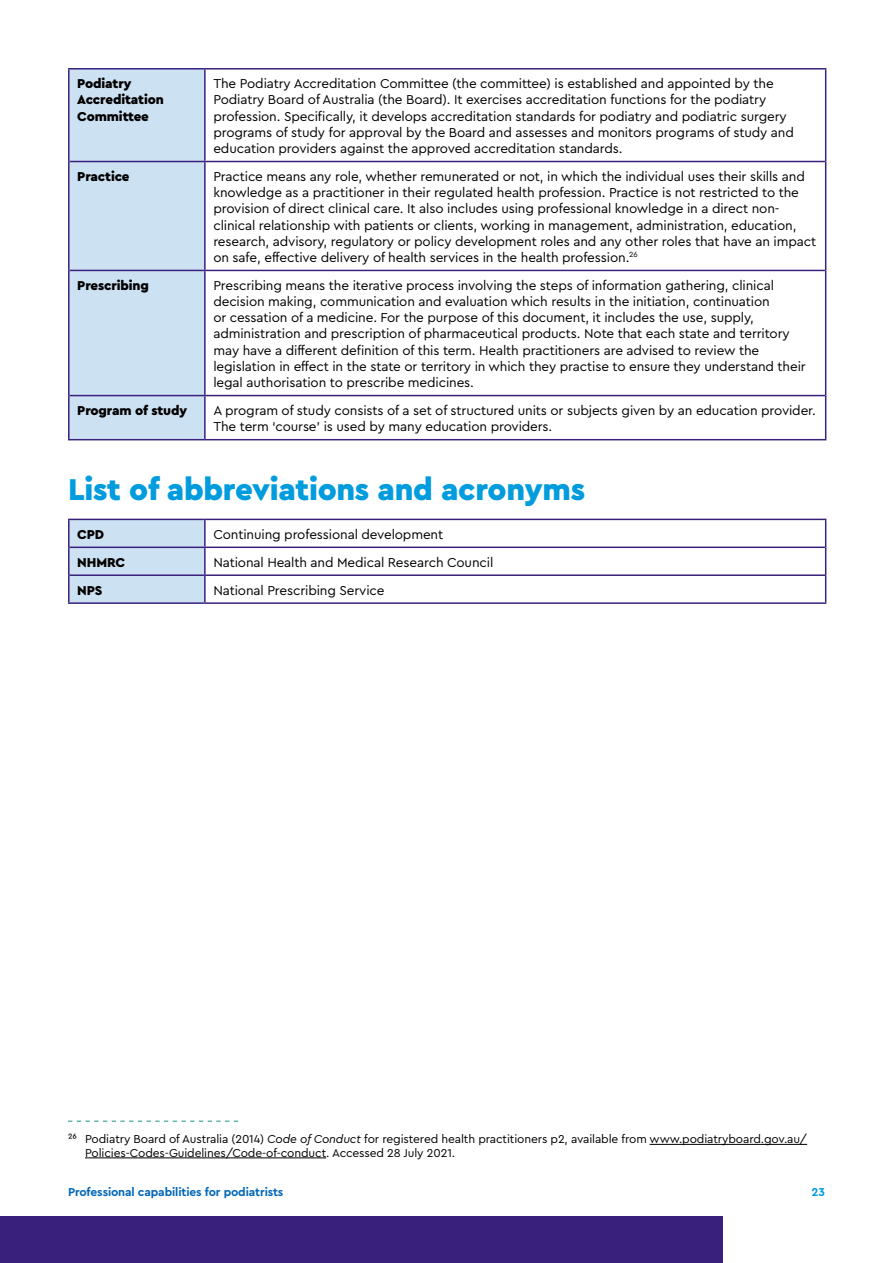
<style>
.page{position:relative;width:893px;height:1263px;background:#fff}
.page>*{position:absolute;margin:0;border:0;box-sizing:border-box;transform-origin:0 0}
.t1{font:900 31.5px "Cera Pro";letter-spacing:-.01em;color:#009cde}
.t2{font:13.5px/16.2px "Cera Pro";letter-spacing:-.01em;color:#000}
.t3{font:900 13.5px/16.2px "Cera Pro";letter-spacing:-.01em;color:#000}
.t4{font:12px/13.5px "Cera Pro";letter-spacing:-.01em;color:#000}
.t5{font:700 12px "Cera Pro";letter-spacing:-.01em;color:#0067b9}
.t6{font:700 12px "Cera Pro";color:#009cde}
.s1{font-style:italic}
</style>
<div class="page">
<div style="left:0;top:1216px;width:723px;height:47px;background:#39207c"></div>
<div style="left:70px;top:70px;width:134px;height:369px;background:#cce1f1"></div>
<hr style="left:68px;top:68px;width:137px;height:2px;background:#39207c">
<hr style="left:205px;top:68px;width:621px;height:2px;background:#39207c">
<hr style="left:204px;top:70px;width:2px;height:91px;background:#39207c">
<hr style="left:70px;top:161px;width:135px;height:1px;background:#39207c">
<hr style="left:205px;top:161px;width:620px;height:1px;background:#39207c">
<hr style="left:204px;top:162px;width:2px;height:108px;background:#39207c">
<hr style="left:70px;top:270px;width:135px;height:1px;background:#39207c">
<hr style="left:205px;top:270px;width:620px;height:1px;background:#39207c">
<hr style="left:204px;top:271px;width:2px;height:124px;background:#39207c">
<hr style="left:70px;top:395px;width:135px;height:1px;background:#39207c">
<hr style="left:205px;top:395px;width:620px;height:1px;background:#39207c">
<hr style="left:204px;top:396px;width:2px;height:43px;background:#39207c">
<hr style="left:68px;top:70px;width:2px;height:91px;background:#39207c">
<hr style="left:825px;top:70px;width:1px;height:91px;background:#39207c">
<hr style="left:68px;top:161px;width:2px;height:109px;background:#39207c">
<hr style="left:825px;top:161px;width:1px;height:109px;background:#39207c">
<hr style="left:68px;top:270px;width:2px;height:126px;background:#39207c">
<hr style="left:825px;top:270px;width:1px;height:126px;background:#39207c">
<hr style="left:68px;top:396px;width:2px;height:43px;background:#39207c">
<hr style="left:825px;top:396px;width:1px;height:43px;background:#39207c">
<hr style="left:68px;top:439px;width:137px;height:1px;background:#39207c">
<hr style="left:205px;top:439px;width:621px;height:1px;background:#39207c">
<div style="left:70px;top:520px;width:134px;height:82px;background:#cce1f1"></div>
<hr style="left:68px;top:519px;width:137px;height:1px;background:#39207c">
<hr style="left:68px;top:520px;width:2px;height:27px;background:#39207c">
<hr style="left:205px;top:519px;width:621px;height:1px;background:#39207c">
<hr style="left:68px;top:547px;width:2px;height:28px;background:#39207c">
<hr style="left:68px;top:575px;width:2px;height:27px;background:#39207c">
<svg style="left:825px;top:520px;width:1px;height:82px"></svg>
<hr style="left:68px;top:602px;width:137px;height:2px;background:#39207c">
<hr style="left:205px;top:602px;width:621px;height:2px;background:#39207c">
<hr style="left:204px;top:520px;width:2px;height:26px;background:#39207c">
<hr style="left:70px;top:546px;width:135px;height:2px;background:#39207c">
<hr style="left:205px;top:546px;width:620px;height:2px;background:#39207c">
<hr style="left:204px;top:548px;width:2px;height:26px;background:#39207c">
<hr style="left:70px;top:574px;width:135px;height:2px;background:#39207c">
<hr style="left:205px;top:574px;width:620px;height:2px;background:#39207c">
<hr style="left:204px;top:576px;width:2px;height:26px;background:#39207c">
<svg style="left:68px;top:1121px;width:170px;height:1px"></svg>
<hr style="left:650px;top:1144px;width:157px;height:1px;background:#000">
<hr style="left:85px;top:1157px;width:241px;height:1px;background:#000">
<p class="t3" style="left:77px;top:75px;width:88px">Podiatry<br>Accreditation<br>Committee</p>
<p class="t2" style="left:213px;top:75px;width:582px">The Podiatry Accreditation Committee (the committee) is established and appointed by the Podiatry Board of Australia (the Board). It exercises accreditation functions for the podiatry profession. Specifically, it develops accreditation standards for podiatry and podiatric surgery programs of study for approval by the Board and assesses and monitors programs of study and education providers against the approved accreditation standards.</p>
<p class="t3" style="left:77px;top:168px;width:54px">Practice</p>
<p class="t2" style="left:213px;top:168px;width:604px">Practice means any role, whether remunerated or not, in which the individual uses their skills and knowledge as a practitioner in their regulated health profession. Practice is not restricted to the provision of direct clinical care. It also includes using professional knowledge in a direct non&shy;clinical relationship with patients or clients, working in management, administration, education, research, advisory, regulatory or policy development roles and any other roles that have an impact on safe, effective delivery of health services in the health profession.<sup>26</sup></p>
<p class="t3" style="left:77px;top:277px;width:73px">Prescribing</p>
<p class="t2" style="left:213px;top:277px;width:594px">Prescribing means the iterative process involving the steps of information gathering, clinical decision making, communication and evaluation which results in the initiation, continuation<br>or cessation of a medicine. For the purpose of this document, it includes the use, supply, administration and prescription of pharmaceutical products. Note that each state and territory may have a different definition of this term. Health practitioners are advised to review the legislation in effect in the state or territory in which they practise to ensure they understand their legal authorisation to prescribe medicines.</p>
<p class="t3" style="left:77px;top:402px;width:111px">Program of study</p>
<p class="t2" style="left:213px;top:402px;width:604px">A program of study consists of a set of structured units or subjects given by an education provider.<br>The term ‘course’ is used by many education providers.</p>
<h1 class="t1" style="left:68px;top:468px;width:518px">List of abbreviations and acronyms</h1>
<p class="t3" style="left:77px;top:526px;width:28px">CPD</p>
<p class="t2" style="left:213px;top:526px;width:231px">Continuing professional development</p>
<p class="t3" style="left:77px;top:554px;width:50px">NHMRC</p>
<p class="t2" style="left:213px;top:553px;width:282px">National Health and Medical Research Council</p>
<p class="t3" style="left:77px;top:581px;width:27px">NPS</p>
<p class="t2" style="left:213px;top:581px;width:173px">National Prescribing Service</p>
<p class="t4" style="left:85px;top:1132px;width:724px;text-indent:-17px">26 Podiatry Board of Australia (2014) <span class="s1">Code of Conduct</span> for registered health practitioners p2, available from www.podiatryboard.gov.au/<br>Policies-Codes-Guidelines/Code-of-conduct. Accessed 28 July 2021.</p>
<p class="t5" style="left:68px;top:1184px;width:217px">Professional capabilities for podiatrists</p>
<p class="t6" style="left:811px;top:1184px;width:15px">23</p>
</div>
